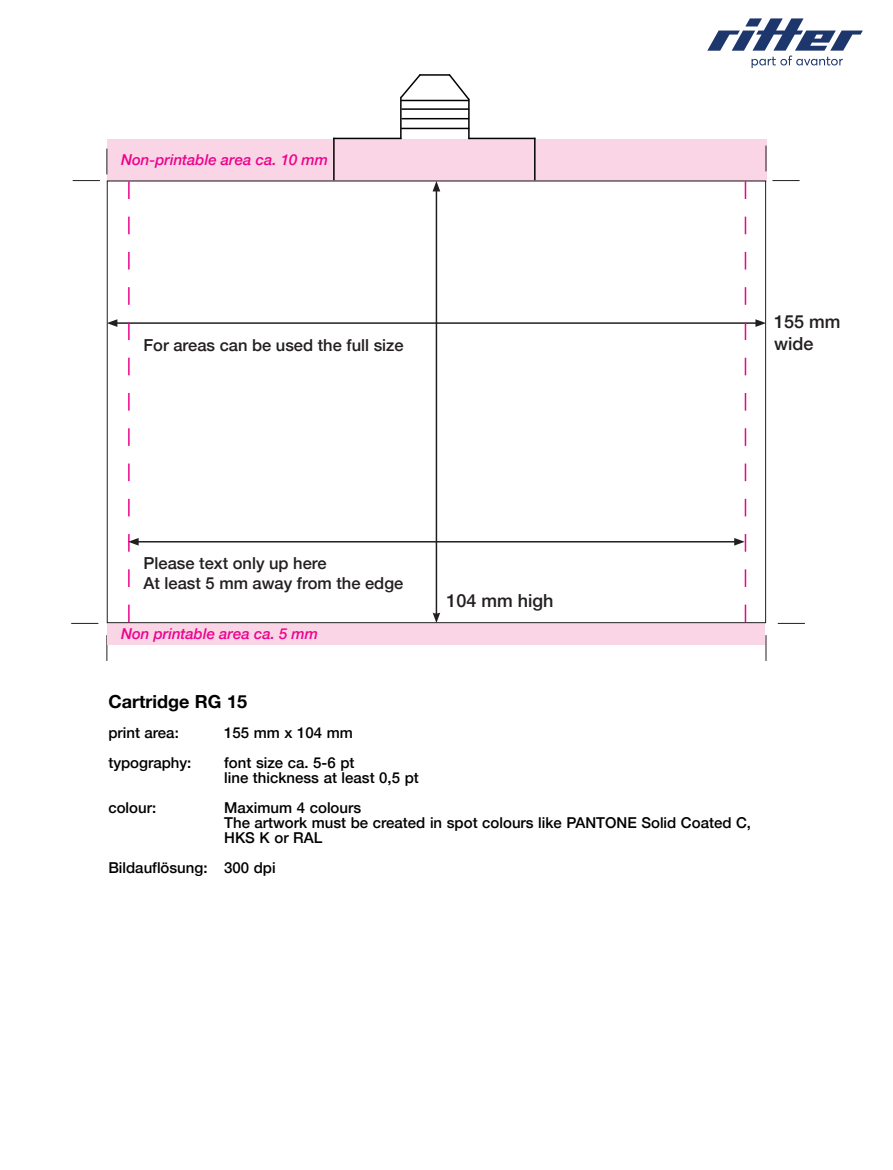
<style>
.page{position:relative;width:893px;height:1170px;background:#fff}
.page>*{position:absolute;margin:0;border:0;box-sizing:border-box;transform-origin:0 0}
.t1{font:500 18px/21.6px "Helvetica Neue";color:#231f20}
.t2{font:700 18px "Helvetica Neue";color:#000}
.t3{font:500 16.5px/19.8px "Helvetica Neue";color:#231f20}
.t4{font:500 15px/15px "Helvetica Neue";color:#000}
.t5{font:italic 500 15px "Helvetica Neue";color:#ed028c}
</style>
<div class="page">
<div style="left:107px;top:139px;width:659px;height:42px;background:#fad5e5"></div>
<svg style="left:106px;top:149px;width:1px;height:25px"></svg>
<svg style="left:766px;top:146px;width:1px;height:25px"></svg>
<svg style="left:766px;top:635px;width:1px;height:26px"></svg>
<svg style="left:772px;top:180px;width:28px;height:1px"></svg>
<svg style="left:71px;top:623px;width:27px;height:1px"></svg>
<svg style="left:778px;top:623px;width:27px;height:1px"></svg>
<svg style="left:73px;top:180px;width:27px;height:1px"></svg>
<svg style="left:106px;top:635px;width:1px;height:26px"></svg>
<hr style="left:401px;top:100px;width:68px;height:1px;background:#000">
<hr style="left:401px;top:108px;width:68px;height:2px;background:#000">
<hr style="left:401px;top:118px;width:68px;height:1px;background:#000">
<hr style="left:401px;top:128px;width:68px;height:1px;background:#000">
<hr style="left:333px;top:138px;width:2px;height:42px;background:#000">
<hr style="left:534px;top:138px;width:2px;height:42px;background:#000">
<hr style="left:400px;top:97px;width:2px;height:42px;background:#000">
<hr style="left:468px;top:99px;width:2px;height:40px;background:#000">
<hr style="left:333px;top:138px;width:68px;height:1px;background:#000">
<hr style="left:468px;top:138px;width:67px;height:1px;background:#000">
<svg style="left:400px;top:75px;width:20px;height:24px"></svg>
<svg style="left:447px;top:74px;width:23px;height:28px"></svg>
<hr style="left:419px;top:74px;width:31px;height:2px;background:#000">
<div style="left:107px;top:623px;width:658px;height:21px;background:#fad5e5"></div>
<svg style="left:707px;top:18px;width:156px;height:50px"></svg>
<hr style="left:115px;top:322px;width:643px;height:2px;background:#231f20">
<svg style="left:109px;top:319px;width:8px;height:8px"></svg>
<svg style="left:755px;top:319px;width:9px;height:8px"></svg>
<hr style="left:436px;top:189px;width:1px;height:425px;background:#231f20">
<svg style="left:433px;top:181px;width:7px;height:10px"></svg>
<svg style="left:433px;top:612px;width:7px;height:11px"></svg>
<hr style="left:136px;top:541px;width:600px;height:1px;background:#231f20">
<svg style="left:128px;top:181px;width:11px;height:441px"></svg>
<svg style="left:734px;top:181px;width:12px;height:441px"></svg>
<p class="t5" style="left:121px;top:147px;width:209px">Non-printable area ca. 10 mm</p>
<p class="t3" style="left:144px;top:334px;width:262px">For areas can be used the full size</p>
<p class="t1" style="left:774px;top:310px;width:68px">155 mm wide</p>
<p class="t3" style="left:144px;top:551px;width:261px">Please text only up here<br>At least 5 mm away from the edge</p>
<p class="t5" style="left:121px;top:620px;width:199px">Non printable area ca. 5 mm</p>
<p class="t1" style="left:446px;top:588px;width:109px">104 mm high</p>
<p class="t2" style="left:108px;top:687px;width:140px">Cartridge RG 15</p>
<p class="t4" style="left:108px;top:724px;width:72px">print area:</p>
<p class="t4" style="left:224px;top:724px;width:130px">155 mm x 104 mm</p>
<p class="t4" style="left:108px;top:754px;width:85px">typography:</p>
<p class="t4" style="left:224px;top:754px;width:196px">font size ca. 5-6 pt<br>line thickness at least 0,5 pt</p>
<p class="t4" style="left:108px;top:799px;width:49px">colour:</p>
<p class="t4" style="left:224px;top:799px;width:528px">Maximum 4 colours<br>The artwork must be created in spot colours like PANTONE Solid Coated C,<br>HKS K or RAL</p>
<p class="t4" style="left:108px;top:859px;width:169px">Bildauflösung: 300 dpi</p>
</div>
